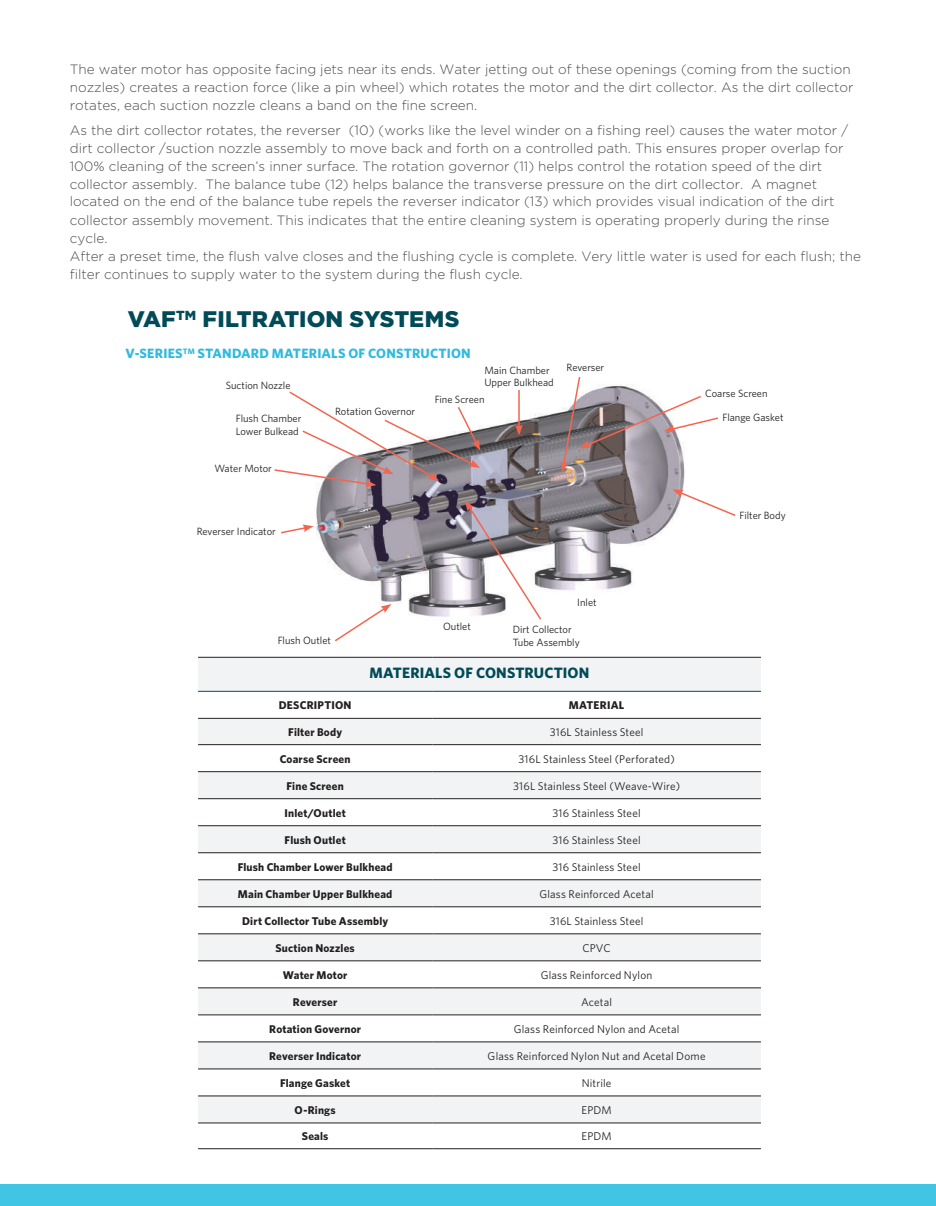
<style>
.page{position:relative;width:936px;height:1206px;background:#fff}
.page>*{position:absolute;margin:0;border:0;box-sizing:border-box;transform-origin:0 0}
.t1{font:900 22.5px "Gotham";color:#004b57}
.t2{font:700 15px "Whitney";letter-spacing:.01em;color:#004b57}
.t3{font:300 13.5px/18px "Gotham";color:#4b4c4d}
.t4{font:700 13.5px "Whitney";letter-spacing:.015em;color:#2fbadf}
.t5{font:11.25px "Whitney";letter-spacing:.015em;color:#231f20}
.t6{font:700 11.25px "Whitney";letter-spacing:.015em;color:#231f20}
.t7{font:10.5px/12.6px "Whitney";color:#231f20}
</style>
<div class="page">
<div style="left:0;top:1184px;width:9px;height:21px;background:#41c5e5"></div>
<div style="left:9px;top:1184px;width:926px;height:21px;background:#41c5e5"></div>
<img style="left:313px;top:390px;width:372px;height:227px">
<svg style="left:198px;top:658px;width:562px;height:464px;fill:#f2f3f4"></svg>
<hr style="left:198px;top:657px;width:234px;height:1px;background:#231f20">
<hr style="left:432px;top:657px;width:328px;height:1px;background:#231f20">
<hr style="left:198px;top:691px;width:234px;height:1px;background:#004b57">
<hr style="left:432px;top:691px;width:328px;height:1px;background:#004b57">
<hr style="left:198px;top:718px;width:234px;height:1px;background:#231f20">
<hr style="left:432px;top:718px;width:328px;height:1px;background:#231f20">
<hr style="left:198px;top:744px;width:234px;height:1px;background:#231f20">
<hr style="left:432px;top:744px;width:328px;height:1px;background:#231f20">
<hr style="left:198px;top:771px;width:234px;height:1px;background:#231f20">
<hr style="left:432px;top:771px;width:328px;height:1px;background:#231f20">
<hr style="left:198px;top:798px;width:234px;height:1px;background:#231f20">
<hr style="left:432px;top:798px;width:328px;height:1px;background:#231f20">
<hr style="left:198px;top:825px;width:234px;height:1px;background:#231f20">
<hr style="left:432px;top:825px;width:328px;height:1px;background:#231f20">
<hr style="left:198px;top:852px;width:234px;height:1px;background:#231f20">
<hr style="left:432px;top:852px;width:328px;height:1px;background:#231f20">
<hr style="left:198px;top:879px;width:234px;height:1px;background:#231f20">
<hr style="left:432px;top:879px;width:328px;height:1px;background:#231f20">
<hr style="left:198px;top:906px;width:234px;height:1px;background:#231f20">
<hr style="left:432px;top:906px;width:328px;height:1px;background:#231f20">
<hr style="left:198px;top:933px;width:234px;height:1px;background:#231f20">
<hr style="left:432px;top:933px;width:328px;height:1px;background:#231f20">
<hr style="left:198px;top:960px;width:234px;height:1px;background:#231f20">
<hr style="left:432px;top:960px;width:328px;height:1px;background:#231f20">
<hr style="left:198px;top:987px;width:234px;height:1px;background:#231f20">
<hr style="left:432px;top:987px;width:328px;height:1px;background:#231f20">
<hr style="left:198px;top:1014px;width:234px;height:1px;background:#231f20">
<hr style="left:432px;top:1014px;width:328px;height:1px;background:#231f20">
<hr style="left:198px;top:1041px;width:234px;height:1px;background:#231f20">
<hr style="left:432px;top:1041px;width:328px;height:1px;background:#231f20">
<hr style="left:198px;top:1068px;width:234px;height:1px;background:#231f20">
<hr style="left:432px;top:1068px;width:328px;height:1px;background:#231f20">
<hr style="left:198px;top:1095px;width:234px;height:1px;background:#231f20">
<hr style="left:432px;top:1095px;width:328px;height:1px;background:#231f20">
<hr style="left:198px;top:1122px;width:234px;height:1px;background:#231f20">
<hr style="left:432px;top:1122px;width:328px;height:1px;background:#231f20">
<hr style="left:198px;top:1148px;width:234px;height:1px;background:#231f20">
<hr style="left:432px;top:1148px;width:328px;height:1px;background:#231f20">
<svg style="left:672px;top:489px;width:64px;height:28px"></svg>
<hr style="left:518px;top:390px;width:1px;height:37px;background:#f26651">
<svg style="left:515px;top:425px;width:7px;height:10px"></svg>
<svg style="left:274px;top:390px;width:206px;height:97px"></svg>
<svg style="left:281px;top:524px;width:32px;height:10px"></svg>
<svg style="left:464px;top:500px;width:78px;height:120px"></svg>
<svg style="left:333px;top:604px;width:58px;height:38px"></svg>
<svg style="left:560px;top:377px;width:158px;height:95px"></svg>
<p class="t3" style="left:70px;top:60px;width:784px">The water motor has opposite facing jets near its ends. Water jetting out of these openings (coming from the suction nozzles) creates a reaction force (like a pin wheel) which rotates the motor and the dirt collector. As the dirt collector rotates, each suction nozzle cleans a band on the fine screen.</p>
<p class="t3" style="left:70px;top:120px;width:792px">As the dirt collector rotates, the reverser (10) (works like the level winder on a fishing reel) causes the water motor / dirt collector /suction nozzle assembly to move back and forth on a controlled path. This ensures proper overlap for 100% cleaning of the screen’s inner surface. The rotation governor (11) helps control the rotation speed of the dirt collector assembly. The balance tube (12) helps balance the transverse pressure on the dirt collector. A magnet located on the end of the balance tube repels the reverser indicator (13) which provides visual indication of the dirt collector assembly movement. This indicates that the entire cleaning system is operating properly during the rinse cycle.<br>After a preset time, the flush valve closes and the flushing cycle is complete. Very little water is used for each flush; the filter continues to supply water to the system during the flush cycle.</p>
<h1 class="t1" style="left:128px;top:303px;width:333px">VAF<sup>TM</sup> FILTRATION SYSTEMS</h1>
<p class="t4" style="left:125px;top:344px;width:346px">V-SERIES<sup>TM</sup> STANDARD MATERIALS OF CONSTRUCTION</p>
<p class="t7" style="left:226px;top:379px;width:66px">Suction Nozzle</p>
<p class="t7" style="left:236px;top:412px;width:67px">Flush Chamber<br>Lower Bulkead</p>
<p class="t7" style="left:214px;top:461px;width:59px">Water Motor</p>
<p class="t7" style="left:197px;top:524px;width:80px">Reverser Indicator</p>
<p class="t7" style="left:335px;top:404px;width:81px">Rotation Governor</p>
<p class="t7" style="left:484px;top:363px;width:71px">Main Chamber<br>Upper Bulkhead</p>
<p class="t7" style="left:434px;top:392px;width:51px">Fine Screen</p>
<p class="t7" style="left:566px;top:360px;width:39px">Reverser</p>
<p class="t7" style="left:277px;top:634px;width:55px">Flush Outlet</p>
<p class="t7" style="left:443px;top:619px;width:29px">Outlet</p>
<p class="t7" style="left:577px;top:595px;width:21px">Inlet</p>
<p class="t7" style="left:512px;top:623px;width:68px">Dirt Collector<br>Tube Assembly</p>
<p class="t2" style="left:369px;top:662px;width:221px">MATERIALS OF CONSTRUCTION</p>
<p class="t7" style="left:704px;top:387px;width:64px">Coarse Screen</p>
<p class="t7" style="left:722px;top:410px;width:63px">Flange Gasket</p>
<p class="t7" style="left:739px;top:509px;width:48px">Filter Body</p>
<p class="t6" style="left:279px;top:697px;width:74px">DESCRIPTION</p>
<p class="t6" style="left:568px;top:697px;width:57px">MATERIAL</p>
<p class="t6" style="left:288px;top:724px;width:55px">Filter Body</p>
<p class="t5" style="left:549px;top:724px;width:95px">316L Stainless Steel</p>
<p class="t6" style="left:279px;top:751px;width:72px">Coarse Screen</p>
<p class="t5" style="left:518px;top:751px;width:158px">316L Stainless Steel (Perforated)</p>
<p class="t6" style="left:286px;top:778px;width:59px">Fine Screen</p>
<p class="t5" style="left:513px;top:778px;width:168px">316L Stainless Steel (Weave-Wire)</p>
<p class="t6" style="left:284px;top:805px;width:63px">Inlet/Outlet</p>
<p class="t5" style="left:552px;top:805px;width:90px">316 Stainless Steel</p>
<p class="t6" style="left:284px;top:832px;width:63px">Flush Outlet</p>
<p class="t5" style="left:552px;top:832px;width:90px">316 Stainless Steel</p>
<p class="t6" style="left:237px;top:859px;width:156px">Flush Chamber Lower Bulkhead</p>
<p class="t5" style="left:552px;top:859px;width:90px">316 Stainless Steel</p>
<p class="t6" style="left:238px;top:886px;width:156px">Main Chamber Upper Bulkhead</p>
<p class="t5" style="left:539px;top:886px;width:116px">Glass Reinforced Acetal</p>
<p class="t6" style="left:242px;top:913px;width:147px">Dirt Collector Tube Assembly</p>
<p class="t5" style="left:549px;top:913px;width:95px">316L Stainless Steel</p>
<p class="t6" style="left:275px;top:940px;width:81px">Suction Nozzles</p>
<p class="t5" style="left:582px;top:940px;width:30px">CPVC</p>
<p class="t6" style="left:283px;top:967px;width:66px">Water Motor</p>
<p class="t5" style="left:540px;top:967px;width:113px">Glass Reinforced Nylon</p>
<p class="t6" style="left:293px;top:994px;width:46px">Reverser</p>
<p class="t5" style="left:580px;top:994px;width:33px">Acetal</p>
<p class="t6" style="left:269px;top:1021px;width:93px">Rotation Governor</p>
<p class="t5" style="left:513px;top:1021px;width:167px">Glass Reinforced Nylon and Acetal</p>
<p class="t6" style="left:269px;top:1048px;width:93px">Reverser Indicator</p>
<p class="t5" style="left:487px;top:1048px;width:219px">Glass Reinforced Nylon Nut and Acetal Dome</p>
<p class="t6" style="left:280px;top:1075px;width:72px">Flange Gasket</p>
<p class="t5" style="left:581px;top:1075px;width:31px">Nitrile</p>
<p class="t6" style="left:294px;top:1102px;width:43px">O-Rings</p>
<p class="t5" style="left:581px;top:1102px;width:32px">EPDM</p>
<p class="t6" style="left:302px;top:1128px;width:28px">Seals</p>
<p class="t5" style="left:581px;top:1128px;width:32px">EPDM</p>
</div>
